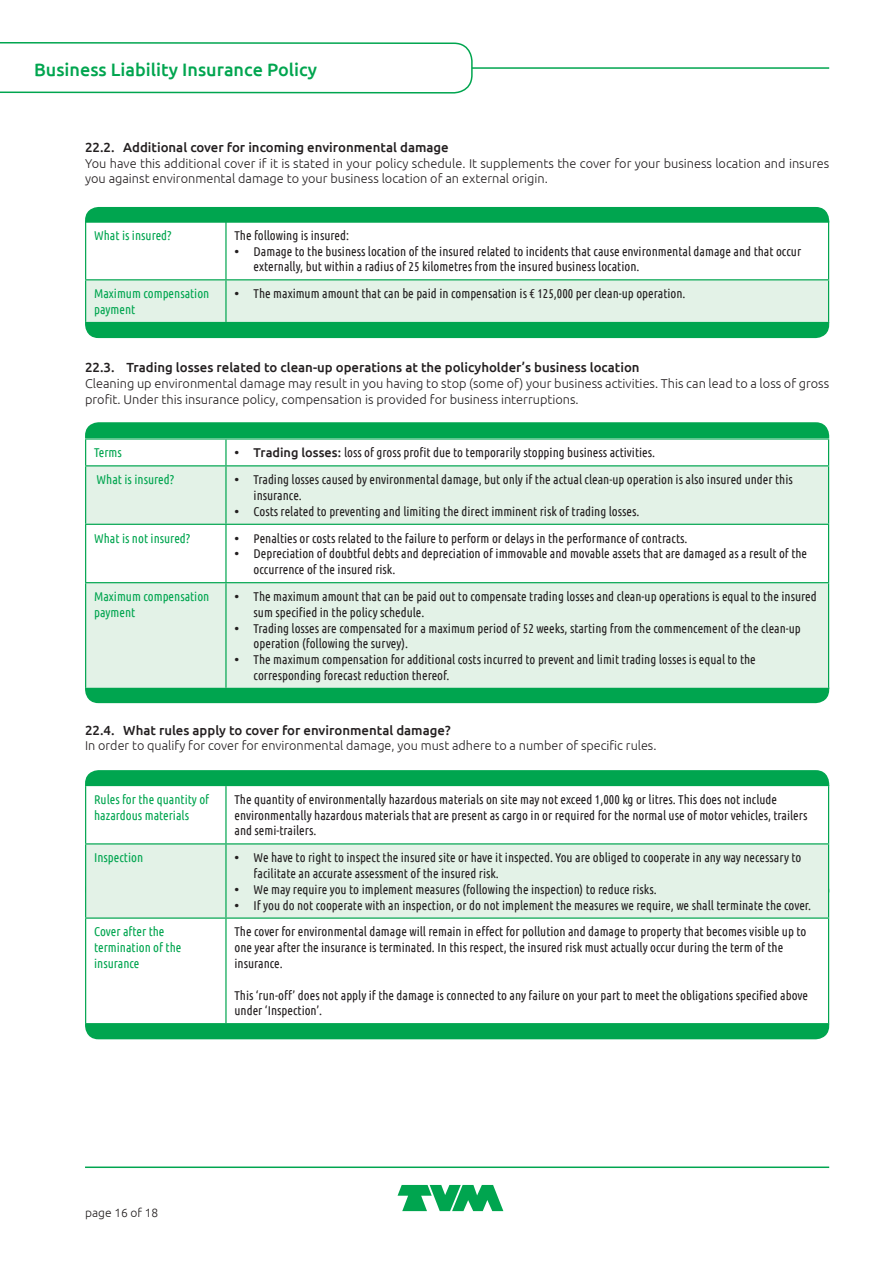
<style>
.page{position:relative;width:893px;height:1263px;background:#fff}
.page>*{position:absolute;margin:0;border:0;box-sizing:border-box;transform-origin:0 0}
.t1{font:500 18px "Ubuntu";color:#00a54f}
.Bodykopje_zw{font:500 13.2px "Ubuntu";color:#231f20}
.Body_Tabel_def{font:12.75px/15.8px "Ubuntu Condensed";color:#231f20}
.Body{font:300 12.75px/15.8px "Ubuntu";color:#231f20}
.Body-2{font:12.75px/15.8px "Ubuntu Condensed";color:#00a54f}
.Body_Tabel_def-2{font:12.75px/15.8px "Ubuntu Condensed";color:#00a54f}
.Body-3{font:12.75px "Ubuntu Condensed";color:#231f20}
.t2{font:300 12px "Ubuntu";color:#231f20}
.s1{font-family:"Ubuntu";font-weight:500}
</style>
<div class="page">
<svg style="left:85px;top:207px;width:744px;height:16px;background:#06a753"></svg>
<div style="left:85px;top:689px;width:744px;height:14px;background:#00a54f"></div>
<div style="left:85px;top:1024px;width:744px;height:15px;background:#00a54f"></div>
<svg style="left:85px;top:770px;width:744px;height:15px;background:#03a651"></svg>
<svg style="left:85px;top:280px;width:744px;height:58px;background:#a4dcbd"></svg>
<hr style="left:85px;top:221px;width:141px;height:1px;background:#00a54f">
<hr style="left:85px;top:222px;width:1px;height:57px;background:#00a54f">
<hr style="left:226px;top:221px;width:603px;height:1px;background:#00a54f">
<hr style="left:225px;top:222px;width:2px;height:57px;background:#00a54f">
<hr style="left:828px;top:222px;width:1px;height:57px;background:#00a54f">
<hr style="left:85px;top:279px;width:141px;height:1px;background:#00a54f">
<hr style="left:85px;top:280px;width:1px;height:42px;background:#00a54f">
<hr style="left:226px;top:279px;width:603px;height:1px;background:#00a54f">
<hr style="left:225px;top:280px;width:2px;height:42px;background:#00a54f">
<hr style="left:828px;top:280px;width:1px;height:42px;background:#00a54f">
<hr style="left:85px;top:322px;width:141px;height:1px;background:#00a54f">
<hr style="left:226px;top:322px;width:603px;height:1px;background:#00a54f">
<svg style="left:86px;top:466px;width:742px;height:222px;fill:#e3f2e7"></svg>
<svg style="left:85px;top:422px;width:744px;height:43px"></svg>
<hr style="left:85px;top:465px;width:141px;height:1px;background:#00a54f">
<hr style="left:85px;top:466px;width:1px;height:58px;background:#00a54f">
<hr style="left:226px;top:465px;width:603px;height:1px;background:#00a54f">
<hr style="left:225px;top:466px;width:2px;height:58px;background:#00a54f">
<hr style="left:828px;top:466px;width:1px;height:58px;background:#00a54f">
<hr style="left:85px;top:524px;width:141px;height:1px;background:#00a54f">
<hr style="left:85px;top:525px;width:1px;height:57px;background:#00a54f">
<hr style="left:226px;top:524px;width:603px;height:1px;background:#00a54f">
<hr style="left:225px;top:525px;width:2px;height:57px;background:#00a54f">
<hr style="left:828px;top:525px;width:1px;height:57px;background:#00a54f">
<hr style="left:85px;top:582px;width:141px;height:1px;background:#00a54f">
<hr style="left:85px;top:583px;width:1px;height:105px;background:#00a54f">
<hr style="left:226px;top:582px;width:603px;height:1px;background:#00a54f">
<hr style="left:225px;top:583px;width:2px;height:105px;background:#00a54f">
<hr style="left:828px;top:583px;width:1px;height:105px;background:#00a54f">
<hr style="left:85px;top:688px;width:141px;height:1px;background:#00a54f">
<hr style="left:226px;top:688px;width:603px;height:1px;background:#00a54f">
<div style="left:86px;top:844px;width:742px;height:73px;background:#e3f2e7"></div>
<hr style="left:85px;top:785px;width:141px;height:1px;background:#00a54f">
<hr style="left:85px;top:786px;width:1px;height:57px;background:#00a54f">
<hr style="left:226px;top:785px;width:603px;height:1px;background:#00a54f">
<hr style="left:225px;top:786px;width:2px;height:57px;background:#00a54f">
<hr style="left:828px;top:786px;width:1px;height:57px;background:#00a54f">
<hr style="left:85px;top:843px;width:141px;height:1px;background:#00a54f">
<hr style="left:85px;top:844px;width:1px;height:73px;background:#00a54f">
<hr style="left:226px;top:843px;width:603px;height:1px;background:#00a54f">
<hr style="left:225px;top:844px;width:2px;height:73px;background:#00a54f">
<hr style="left:828px;top:844px;width:1px;height:73px;background:#00a54f">
<hr style="left:85px;top:917px;width:141px;height:2px;background:#00a54f">
<hr style="left:85px;top:919px;width:1px;height:104px;background:#00a54f">
<hr style="left:226px;top:917px;width:603px;height:2px;background:#00a54f">
<hr style="left:225px;top:919px;width:2px;height:104px;background:#00a54f">
<hr style="left:828px;top:919px;width:1px;height:104px;background:#00a54f">
<hr style="left:85px;top:1023px;width:141px;height:1px;background:#00a54f">
<hr style="left:226px;top:1023px;width:603px;height:1px;background:#00a54f">
<hr style="left:85px;top:1166px;width:744px;height:2px;background:#00a54f">
<svg style="left:398px;top:1185px;width:105px;height:26px"></svg>
<hr style="left:85px;top:67px;width:744px;height:2px;background:#00a54f">
<svg style="left:0;top:42px;width:473px;height:52px"></svg>
<h1 class="t1" style="left:34px;top:58px;width:285px">Business Liability Insurance Policy</h1>
<p class="Bodykopje_zw" style="left:85px;top:139px;width:365px">22.2. Additional cover for incoming environmental damage</p>
<p class="Body" style="left:85px;top:155px;width:746px">You have this additional cover if it is stated in your policy schedule. It supplements the cover for your business location and insures you against environmental damage to your business location of an external origin.</p>
<p class="Body-2" style="left:94px;top:227px;width:79px">What is insured?</p>
<p class="Body_Tabel_def" style="left:234px;top:227px;width:116px">The following is insured:</p>
<p class="Body_Tabel_def" style="left:254px;top:243px;width:549px;text-indent:-19px"><span class="s1">•</span> Damage to the business location of the insured related to incidents that cause environmental damage and that occur externally, but within a radius of 25 kilometres from the insured business location.</p>
<p class="Body-2" style="left:94px;top:285px;width:117px">Maximum compensation payment</p>
<p class="Body-3" style="left:234px;top:286px;width:453px"><span class="s1">•</span> The maximum amount that can be paid in compensation is € 125,000 per clean-up operation.</p>
<p class="Bodykopje_zw" style="left:85px;top:359px;width:556px">22.3. Trading losses related to clean-up operations at the policyholder’s business location</p>
<p class="Body" style="left:85px;top:375px;width:746px">Cleaning up environmental damage may result in you having to stop (some of) your business activities. This can lead to a loss of gross profit. Under this insurance policy, compensation is provided for business interruptions.</p>
<p class="Body-2" style="left:94px;top:444px;width:29px">Terms</p>
<p class="Body_Tabel_def" style="left:234px;top:444px;width:422px"><span class="s1">• Trading losses:</span> loss of gross profit due to temporarily stopping business activities.</p>
<p class="Body-2" style="left:97px;top:471px;width:79px">What is insured?</p>
<p class="Body_Tabel_def" style="left:254px;top:471px;width:541px;text-indent:-19px"><span class="s1">•</span> Trading losses caused by environmental damage, but only if the actual clean-up operation is also insured under this insurance.</p>
<p class="Body_Tabel_def" style="left:234px;top:503px;width:406px"><span class="s1">•</span> Costs related to preventing and limiting the direct imminent risk of trading losses.</p>
<p class="Body-2" style="left:94px;top:530px;width:98px">What is not insured?</p>
<p class="Body_Tabel_def" style="left:234px;top:530px;width:454px"><span class="s1">•</span> Penalties or costs related to the failure to perform or delays in the performance of contracts.</p>
<p class="Body_Tabel_def" style="left:254px;top:546px;width:555px;text-indent:-19px"><span class="s1">•</span> Depreciation of doubtful debts and depreciation of immovable and movable assets that are damaged as a result of the occurrence of the insured risk.</p>
<p class="Body-2" style="left:94px;top:588px;width:117px">Maximum compensation payment</p>
<p class="Body_Tabel_def" style="left:254px;top:588px;width:565px;text-indent:-19px"><span class="s1">•</span> The maximum amount that can be paid out to compensate trading losses and clean-up operations is equal to the insured sum specified in the policy schedule.</p>
<p class="Body_Tabel_def" style="left:254px;top:620px;width:549px;text-indent:-19px"><span class="s1">•</span> Trading losses are compensated for a maximum period of 52 weeks, starting from the commencement of the clean-up operation (following the survey).</p>
<p class="Body_Tabel_def" style="left:254px;top:651px;width:504px;text-indent:-19px"><span class="s1">•</span> The maximum compensation for additional costs incurred to prevent and limit trading losses is equal to the corresponding forecast reduction thereof.</p>
<p class="Bodykopje_zw" style="left:85px;top:722px;width:367px">22.4. What rules apply to cover for environmental damage?</p>
<p class="Body" style="left:85px;top:738px;width:573px">In order to qualify for cover for environmental damage, you must adhere to a number of specific rules.</p>
<p class="Body_Tabel_def-2" style="left:94px;top:791px;width:117px">Rules for the quantity of hazardous materials</p>
<p class="Body_Tabel_def" style="left:234px;top:791px;width:574px">The quantity of environmentally hazardous materials on site may not exceed 1,000 kg or litres. This does not include environmentally hazardous materials that are present as cargo in or required for the normal use of motor vehicles, trailers and semi-trailers.</p>
<p class="Body_Tabel_def-2" style="left:94px;top:849px;width:51px">Inspection</p>
<p class="Body_Tabel_def" style="left:254px;top:849px;width:549px;text-indent:-19px"><span class="s1">•</span> We have to right to inspect the insured site or have it inspected. You are obliged to cooperate in any way necessary to facilitate an accurate assessment of the insured risk.</p>
<p class="Body_Tabel_def" style="left:234px;top:881px;width:424px"><span class="s1">•</span> We may require you to implement measures (following the inspection) to reduce risks.</p>
<p class="Body_Tabel_def" style="left:234px;top:897px;width:578px"><span class="s1">•</span> If you do not cooperate with an inspection, or do not implement the measures we require, we shall terminate the cover.</p>
<p class="Body_Tabel_def-2" style="left:94px;top:924px;width:89px">Cover after the termination of the insurance</p>
<p class="Body_Tabel_def" style="left:234px;top:924px;width:573px">The cover for environmental damage will remain in effect for pollution and damage to property that becomes visible up to one year after the insurance is terminated. In this respect, the insured risk must actually occur during the term of the insurance.</p>
<p class="Body_Tabel_def" style="left:234px;top:987px;width:575px">This ‘run-off’ does not apply if the damage is connected to any failure on your part to meet the obligations specified above under ‘Inspection’.</p>
<p class="t2" style="left:85px;top:1205px;width:75px">page 16 of 18</p>
</div>
